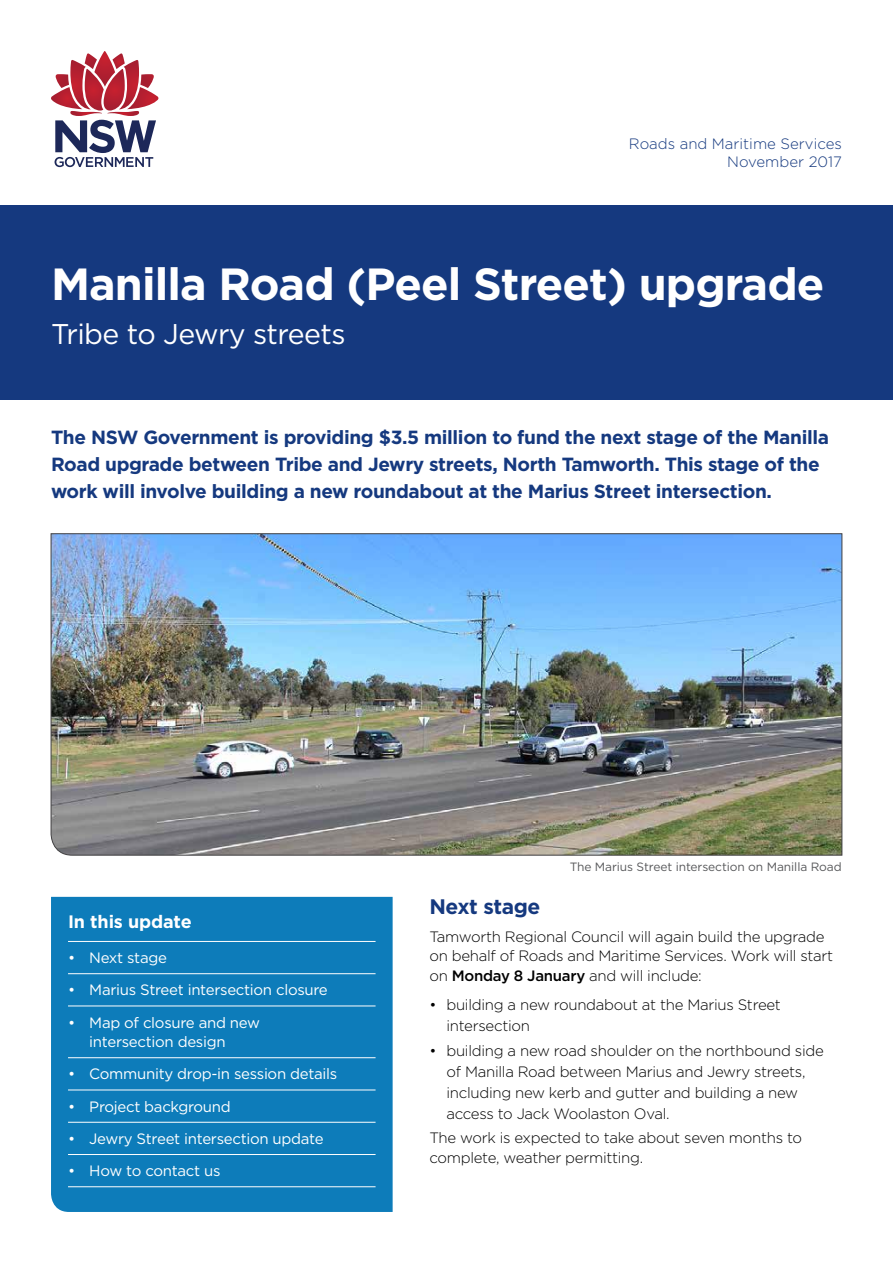
<style>
.page{position:relative;width:893px;height:1263px;background:#fff}
.page>*{position:absolute;margin:0;border:0;box-sizing:border-box;transform-origin:0 0}
.HEADER_1{font:700 45px "Gotham";letter-spacing:-.02em;color:#fff}
.HEADER_1-2{font:28.5px "Gotham";letter-spacing:-.02em;color:#fff}
.SUB_HEAD_1{font:700 21px "Gotham";letter-spacing:-.02em;color:#15397f}
.INTRO_TEXT{font:700 19.05px/27px "Gotham";letter-spacing:-.02em;color:#15397f}
.ITCU_HEAD_2{font:700 18px "Gotham";letter-spacing:-.01em;color:#fff}
.BODY_1{font:300 15px/21px "Gotham";letter-spacing:-.02em;color:#000}
.t1{font:15px/19.5px "Gotham";letter-spacing:-.02em;color:#fff}
.HEADER_2{font:300 15px "Gotham";color:#15397f}
.CAPTIONS_GREY_RIGHT{font:12px "Gotham";letter-spacing:-.01em;color:#58595b}
.s1{font-weight:500}
</style>
<div class="page">
<svg style="left:51px;top:51px;width:107px;height:116px"></svg>
<div style="left:0;top:205px;width:893px;height:194px;background:#15397f"></div>
<div style="left:51px;top:897px;width:342px;height:315px;background:#0d7cba"></div>
<hr style="left:68px;top:941px;width:308px;height:1px;background:#fff">
<hr style="left:68px;top:973px;width:308px;height:1px;background:#fff">
<hr style="left:68px;top:1005px;width:308px;height:1px;background:#fff">
<hr style="left:68px;top:1057px;width:308px;height:1px;background:#fff">
<hr style="left:68px;top:1089px;width:308px;height:1px;background:#fff">
<hr style="left:68px;top:1122px;width:308px;height:1px;background:#fff">
<hr style="left:68px;top:1154px;width:308px;height:1px;background:#fff">
<hr style="left:68px;top:1186px;width:308px;height:1px;background:#fff">
<img style="left:51px;top:534px;width:791px;height:321px">
<p class="HEADER_2" style="left:629px;top:134px;width:214px">Roads and Maritime Services</p>
<p class="HEADER_2" style="left:727px;top:152px;width:116px">November 2017</p>
<p class="HEADER_1" style="left:51px;top:254px;width:775px">Manilla Road (Peel Street) upgrade</p>
<p class="HEADER_1-2" style="left:51px;top:316px;width:296px">Tribe to Jewry streets</p>
<p class="INTRO_TEXT" style="left:51px;top:424px;width:779px">The NSW Government is providing $3.5 million to fund the next stage of the Manilla<br>Road upgrade between Tribe and Jewry streets, North Tamworth. This stage of the work will involve building a new roundabout at the Marius Street intersection.</p>
<p class="ITCU_HEAD_2" style="left:68px;top:910px;width:125px">In this update</p>
<p class="t1" style="left:68px;top:948px;width:100px">• Next stage</p>
<p class="t1" style="left:68px;top:980px;width:261px">• Marius Street intersection closure</p>
<p class="t1" style="left:89px;top:1012px;width:172px;text-indent:-21px">• Map of closure and new intersection design</p>
<p class="t1" style="left:68px;top:1064px;width:271px">• Community drop-in session details</p>
<p class="t1" style="left:68px;top:1096px;width:164px">• Project background</p>
<p class="t1" style="left:68px;top:1128px;width:257px">• Jewry Street intersection update</p>
<p class="t1" style="left:68px;top:1161px;width:154px">• How to contact us</p>
<p class="CAPTIONS_GREY_RIGHT" style="left:570px;top:859px;width:274px">The Marius Street intersection on Manilla Road</p>
<p class="SUB_HEAD_1" style="left:429px;top:892px;width:112px">Next stage</p>
<p class="BODY_1" style="left:429px;top:926px;width:405px;line-height:19.5px">Tamworth Regional Council will again build the upgrade on behalf of Roads and Maritime Services. Work will start on <span class="s1">Monday 8 January</span> and will include:</p>
<p class="BODY_1" style="left:446px;top:994px;width:336px;text-indent:-17px">• building a new roundabout at the Marius Street intersection</p>
<p class="BODY_1" style="left:446px;top:1040px;width:379px;text-indent:-17px">• building a new road shoulder on the northbound side of Manilla Road between Marius and Jewry streets, including new kerb and gutter and building a new access to Jack Woolaston Oval.</p>
<p class="BODY_1" style="left:429px;top:1128px;width:374px;line-height:19.5px">The work is expected to take about seven months to complete, weather permitting.</p>
</div>
